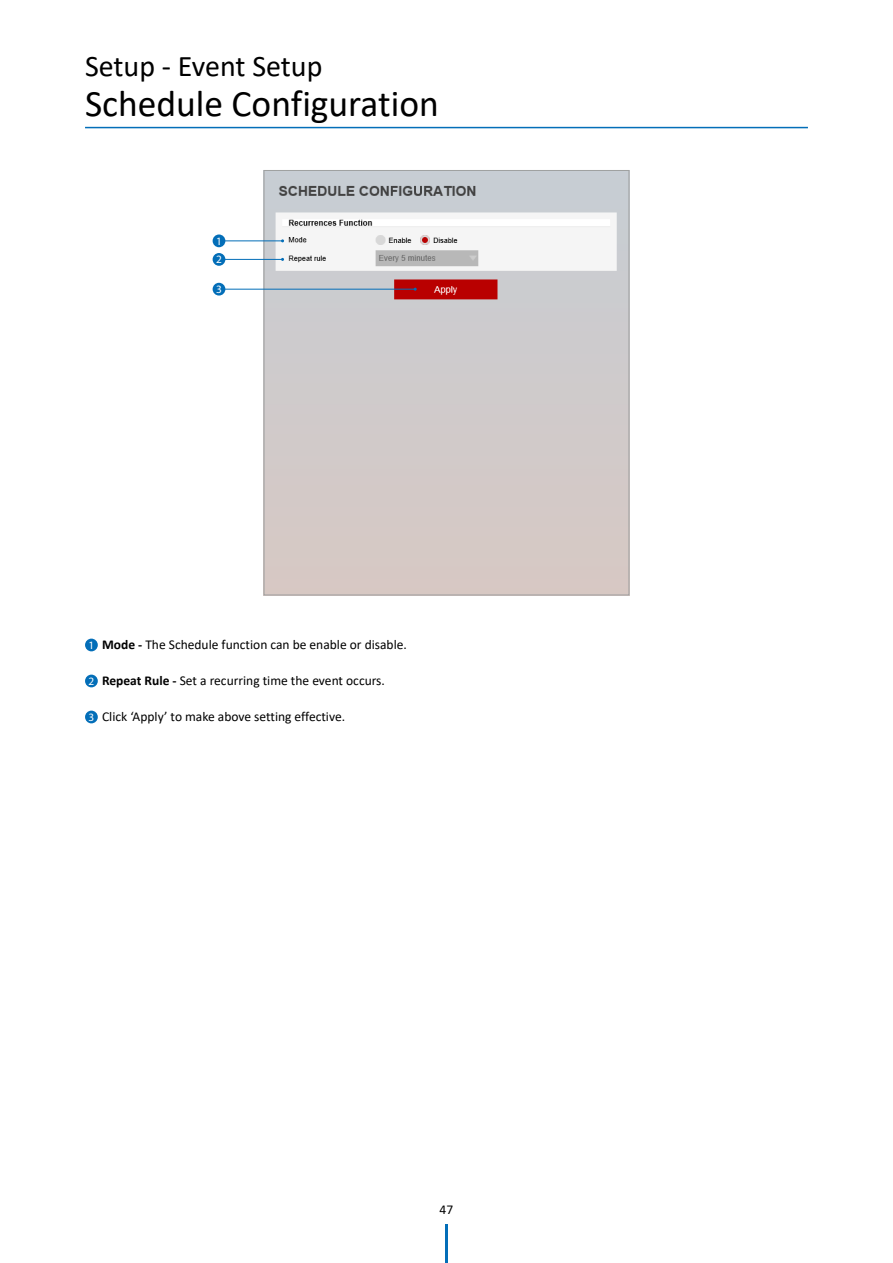
<style>
.page{position:relative;width:893px;height:1263px;background:#fff}
.page>*{position:absolute;margin:0;border:0;box-sizing:border-box;transform-origin:0 0}
.t1{font:37.5px "Calibri";color:#000}
.t2{font:30px "Calibri";color:#000}
.t3{font:13.5px "Calibri";color:#000}
.t4{font:11.25px/18.5px "Myriad Pro";color:#fff}
.s1{font-family:"Myriad Pro";font-size:11.25px;color:#fff}
.s2{font-weight:700}
</style>
<div class="page">
<hr style="left:85px;top:127px;width:723px;height:1px;background:#036eb8">
<hr style="left:445px;top:1225px;width:3px;height:38px;background:#036eb8">
<img style="left:266px;top:172px;width:361px;height:421px">
<div style="left:264px;top:170px;width:365px;height:425px;border:1px solid #9fa0a0"></div>
<div style="left:85px;top:639px;width:13px;height:12px;background:#036eb8;border-radius:50%"></div>
<div style="left:85px;top:675px;width:13px;height:12px;background:#036eb8;border-radius:50%"></div>
<div style="left:85px;top:711px;width:13px;height:12px;background:#036eb8;border-radius:50%"></div>
<hr style="left:219px;top:240px;width:64px;height:1px;background:#036eb8">
<div style="left:213px;top:234px;width:12px;height:13px;background:#036eb8;border-radius:50%"></div>
<hr style="left:219px;top:259px;width:64px;height:1px;background:#036eb8">
<div style="left:213px;top:253px;width:12px;height:13px;background:#036eb8;border-radius:50%"></div>
<hr style="left:219px;top:289px;width:196px;height:1px;background:#036eb8">
<div style="left:213px;top:283px;width:12px;height:13px;background:#036eb8;border-radius:50%"></div>
<h2 class="t2" style="left:85px;top:45px;width:239px">Setup - Event Setup</h2>
<h1 class="t1" style="left:85px;top:77px;width:355px">Schedule Configuration</h1>
<p class="t4" style="left:216px;top:231px;width:7px">1<br>2</p>
<p class="t4" style="left:216px;top:280px;width:7px">3</p>
<p class="t3" style="left:89px;top:635px;width:320px"><span class="s1">1</span> <span class="s2">Mode -</span> The Schedule function can be enable or disable.</p>
<p class="t3" style="left:89px;top:671px;width:298px"><span class="s1">2</span> <span class="s2">Repeat Rule -</span> Set a recurring time the event occurs.</p>
<p class="t3" style="left:89px;top:707px;width:258px"><span class="s1">3</span> Click ‘Apply’ to make above setting effective.</p>
<p class="t3" style="left:440px;top:1200px;width:15px">47</p>
</div>
